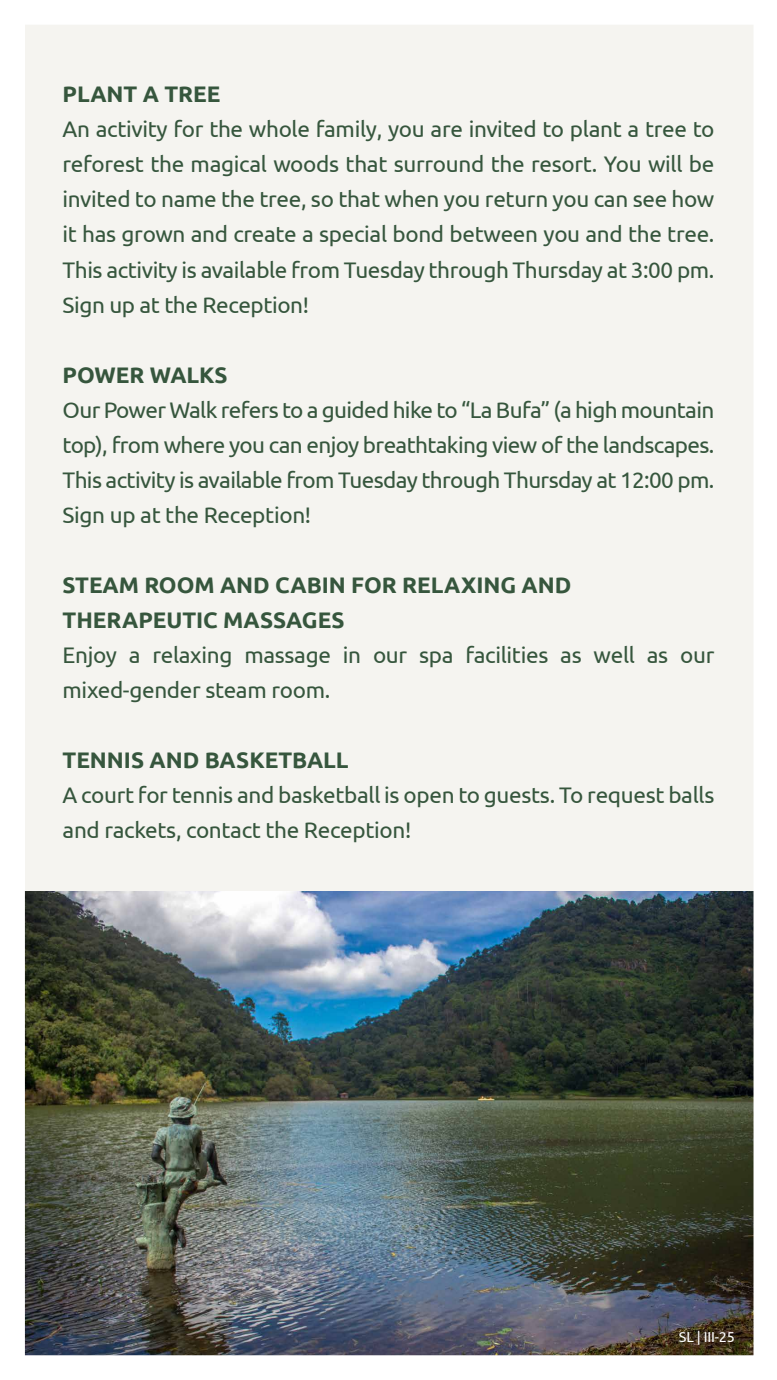
<style>
.page{position:relative;width:777px;height:1380px;background:#fff}
.page>*{position:absolute;margin:0;border:0;box-sizing:border-box;transform-origin:0 0}
.t1{font:22.5px/35px "Ubuntu";letter-spacing:-.015em;color:#36563d;text-align:justify}
.t2{font:700 22.5px/35px "Ubuntu";color:#36563d}
.t3{font:14.38px "Ubuntu";letter-spacing:-.015em;color:#fff}
</style>
<div class="page">
<img style="left:24px;top:25px;width:730px;height:1331px">
<p class="t2" style="left:62px;top:77px;width:159px">PLANT A TREE</p>
<p class="t1" style="left:62px;top:111px;width:653px">An activity for the whole family, you are invited to plant a tree to reforest the magical woods that surround the resort. You will be invited to name the tree, so that when you return you can see how it has grown and create a special bond between you and the tree.<br>This activity is available from Tuesday through Thursday at 3:00 pm.<br>Sign up at the Reception!</p>
<p class="t2" style="left:62px;top:357px;width:166px">POWER WALKS</p>
<p class="t1" style="left:62px;top:391px;width:653px">Our Power Walk refers to a guided hike to “La Bufa” (a high mountain top), from where you can enjoy breathtaking view of the landscapes.<br>This activity is available from Tuesday through Thursday at 12:00 pm.<br>Sign up at the Reception!</p>
<p class="t2" style="left:62px;top:567px;width:510px">STEAM ROOM AND CABIN FOR RELAXING AND<br>THERAPEUTIC MASSAGES</p>
<p class="t1" style="left:62px;top:636px;width:653px">Enjoy a relaxing massage in our spa facilities as well as our mixed-gender steam room.</p>
<p class="t2" style="left:62px;top:742px;width:287px">TENNIS AND BASKETBALL</p>
<p class="t1" style="left:62px;top:776px;width:653px">A court for tennis and basketball is open to guests. To request balls and rackets, contact the Reception!</p>
<p class="t3" style="left:678px;top:1328px;width:57px">SL | III-25</p>
</div>
